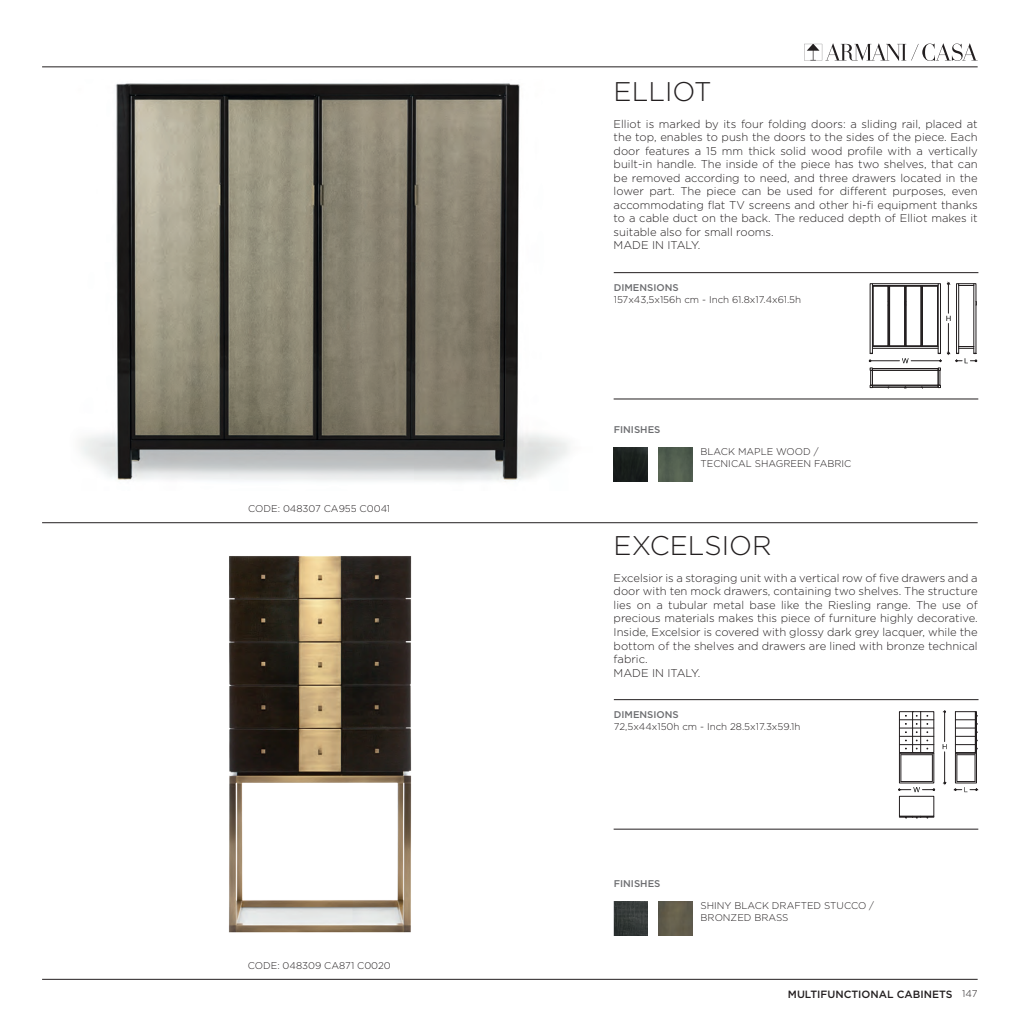
<style>
.page{position:relative;width:1020px;height:1024px;background:#fff}
.page>*{position:absolute;margin:0;border:0;box-sizing:border-box;transform-origin:0 0}
.Nome_Oggetto{font:300 27px "Gotham";color:#231f20}
.MADE_IN_ITALY{font:300 11.25px/13.5px "Gotham";color:#231f20;text-align:justify}
.t1{font:500 10.5px "Gotham";color:#231f20}
.descrizioni_finiture{font:300 9.75px "Gotham";color:#231f20}
.misure{font:300 9.75px "Gotham";color:#231f20}
.Codice_Prodotto_foto{font:300 9.75px "Gotham";color:#231f20}
.Dimensions_Available{font:500 9.75px "Gotham";color:#6c6d70}
</style>
<div class="page">
<hr style="left:42px;top:978px;width:936px;height:1px;background:#231f20">
<svg style="left:804px;top:43px;width:174px;height:18px"></svg>
<hr style="left:42px;top:66px;width:936px;height:1px;background:#231f20">
<hr style="left:42px;top:522px;width:936px;height:1px;background:#231f20">
<img style="left:229px;top:556px;width:183px;height:377px">
<img style="left:81px;top:83px;width:488px;height:399px">
<hr style="left:614px;top:272px;width:364px;height:1px;background:#231f20">
<hr style="left:614px;top:399px;width:364px;height:1px;background:#231f20">
<div style="left:938px;top:283px;width:3px;height:70px;border:1px solid #231f20"></div>
<hr style="left:872px;top:348px;width:66px;height:1px;background:#231f20">
<hr style="left:872px;top:283px;width:66px;height:1px;background:#231f20">
<div style="left:921px;top:285px;width:17px;height:62px;border:1px solid #231f20"></div>
<div style="left:872px;top:285px;width:17px;height:62px;border:1px solid #231f20"></div>
<div style="left:905px;top:285px;width:17px;height:62px;border:1px solid #231f20"></div>
<div style="left:889px;top:285px;width:16px;height:62px;border:1px solid #231f20"></div>
<svg style="left:873px;top:286px;width:65px;height:61px"></svg>
<div style="left:956px;top:283px;width:3px;height:70px;border:1px solid #231f20"></div>
<svg style="left:959px;top:283px;width:15px;height:3px"></svg>
<svg style="left:870px;top:353px;width:71px;height:35px"></svg>
<hr style="left:948px;top:323px;width:1px;height:30px;background:#231f20">
<svg style="left:946px;top:283px;width:4px;height:38px"></svg>
<svg style="left:956px;top:346px;width:21px;height:17px"></svg>
<img style="left:614px;top:447px;width:34px;height:34px">
<img style="left:658px;top:447px;width:34px;height:34px">
<hr style="left:614px;top:699px;width:364px;height:1px;background:#231f20">
<hr style="left:614px;top:829px;width:364px;height:1px;background:#231f20">
<div style="left:899px;top:796px;width:35px;height:20px;border:1px solid #231f20"></div>
<hr style="left:944px;top:711px;width:1px;height:30px;background:#231f20">
<hr style="left:944px;top:751px;width:1px;height:32px;background:#231f20">
<svg style="left:899px;top:711px;width:36px;height:81px"></svg>
<hr style="left:912px;top:711px;width:1px;height:41px;background:#231f20">
<hr style="left:920px;top:711px;width:1px;height:41px;background:#231f20">
<hr style="left:899px;top:744px;width:35px;height:1px;background:#231f20">
<hr style="left:899px;top:736px;width:35px;height:1px;background:#231f20">
<hr style="left:899px;top:727px;width:35px;height:1px;background:#231f20">
<hr style="left:899px;top:719px;width:35px;height:1px;background:#231f20">
<svg style="left:955px;top:711px;width:22px;height:81px"></svg>
<svg style="left:899px;top:815px;width:35px;height:3px"></svg>
<div style="left:614px;top:901px;width:34px;height:34px;background:#373c3b"></div>
<img style="left:614px;top:901px;width:33px;height:34px">
<img style="left:658px;top:901px;width:34px;height:34px">
<p class="Codice_Prodotto_foto" style="left:248px;top:502px;width:143px">CODE: 048307 CA955 C0041</p>
<p class="Codice_Prodotto_foto" style="left:248px;top:959px;width:144px">CODE: 048309 CA871 C0020</p>
<p class="Nome_Oggetto" style="left:614px;top:75px;width:99px">ELLIOT</p>
<p class="MADE_IN_ITALY" style="left:614px;top:117px;width:366px">Elliot is marked by its four folding doors: a sliding rail, placed at the top, enables to push the doors to the sides of the piece. Each door features a 15 mm thick solid wood profile with a vertically built-in handle. The inside of the piece has two shelves, that can be removed according to need, and three drawers located in the lower part. The piece can be used for different purposes, even accommodating flat TV screens and other hi-fi equipment thanks to a cable duct on the back. The reduced depth of Elliot makes it suitable also for small rooms.</p>
<p class="MADE_IN_ITALY" style="left:614px;top:238px;width:88px">MADE IN ITALY.</p>
<p class="Dimensions_Available" style="left:614px;top:281px;width:66px">DIMENSIONS</p>
<p class="misure" style="left:614px;top:293px;width:189px">157x43,5x156h cm - Inch 61.8x17.4x61.5h</p>
<p class="Dimensions_Available" style="left:614px;top:423px;width:48px">FINISHES</p>
<p class="descrizioni_finiture" style="left:700px;top:445px;width:120px">BLACK MAPLE WOOD /</p>
<p class="descrizioni_finiture" style="left:700px;top:457px;width:152px">TECNICAL SHAGREEN FABRIC</p>
<p class="Nome_Oggetto" style="left:614px;top:528px;width:160px">EXCELSIOR</p>
<p class="MADE_IN_ITALY" style="left:614px;top:571px;width:366px">Excelsior is a storaging unit with a vertical row of five drawers and a door with ten mock drawers, containing two shelves. The structure lies on a tubular metal base like the Riesling range. The use of precious materials makes this piece of furniture highly decorative.<br>Inside, Excelsior is covered with glossy dark grey lacquer, while the bottom of the shelves and drawers are lined with bronze technical fabric.</p>
<p class="MADE_IN_ITALY" style="left:614px;top:665px;width:88px">MADE IN ITALY.</p>
<p class="Dimensions_Available" style="left:614px;top:708px;width:66px">DIMENSIONS</p>
<p class="misure" style="left:614px;top:720px;width:188px">72,5x44x150h cm - Inch 28.5x17.3x59.1h</p>
<p class="Dimensions_Available" style="left:614px;top:877px;width:48px">FINISHES</p>
<p class="descrizioni_finiture" style="left:700px;top:899px;width:175px">SHINY BLACK DRAFTED STUCCO /</p>
<p class="descrizioni_finiture" style="left:700px;top:911px;width:89px">BRONZED BRASS</p>
<p class="t1" style="left:788px;top:987px;width:166px">MULTIFUNCTIONAL CABINETS</p>
<p class="misure" style="left:962px;top:987px;width:17px">147</p>
</div>
